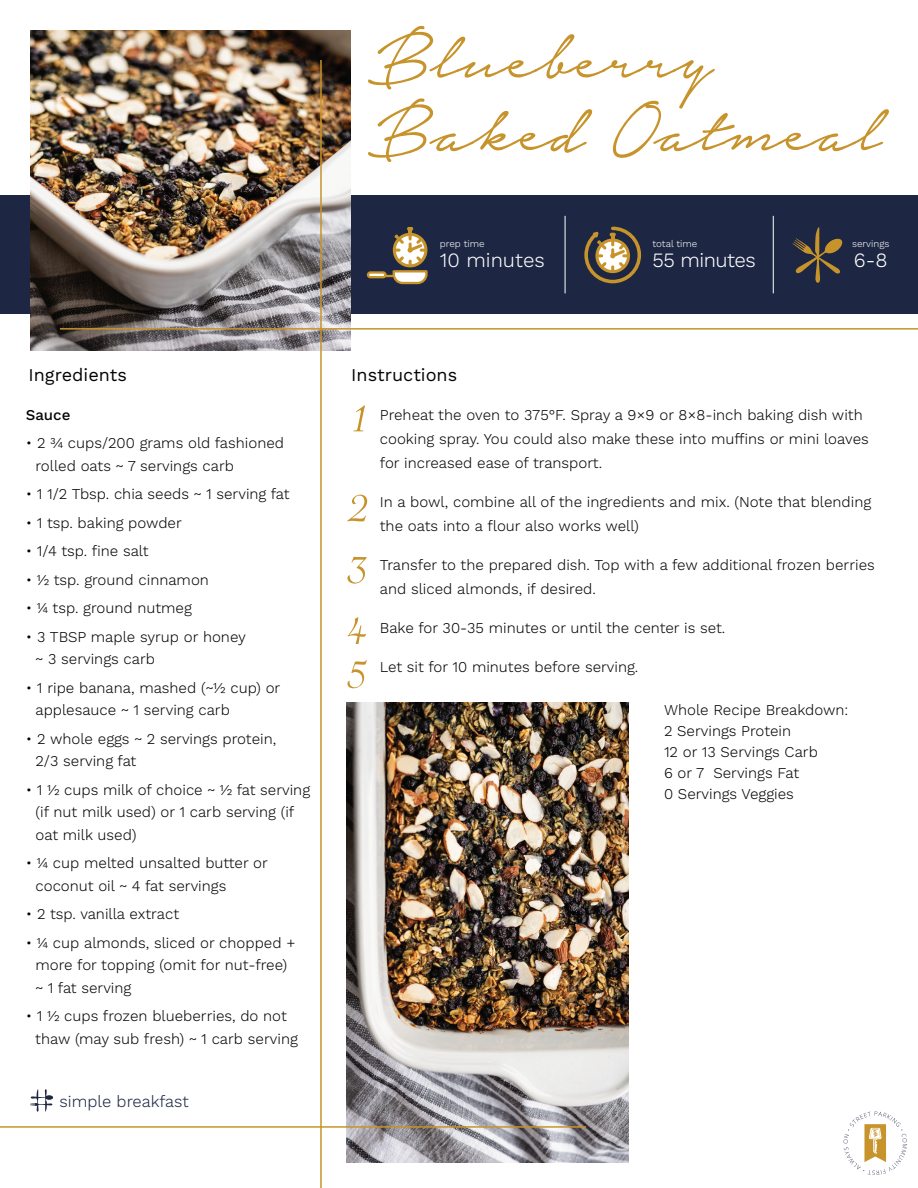
<style>
.page{position:relative;width:918px;height:1188px;background:#fff}
.page>*{position:absolute;margin:0;border:0;box-sizing:border-box;transform-origin:0 0}
.t1{font:93.9px/72.6px "Notera";color:#c7932b}
.t2{font:65.7px/89.8px "Savoye Let Plain";color:#c7932b}
.t3{font:300 20.25px "Work Sans";letter-spacing:-.015em;color:#fff}
.t4{font:18px "Work Sans";color:#040503}
.t5{font:300 16.35px "Work Sans";color:#1d2743}
.t6{font:300 15px/22.5px "Work Sans";color:#040503}
.t7{font:500 15px "Work Sans";color:#040503}
.t8{font:300 9.75px "Work Sans";color:#fff}
</style>
<div class="page">
<svg style="left:843px;top:1111px;width:64px;height:64px"></svg>
<div style="left:0;top:195px;width:918px;height:119px;background:#1d2743"></div>
<svg style="left:384px;top:227px;width:44px;height:58px"></svg>
<div style="left:368px;top:272px;width:17px;height:5px;background:#fff;border-radius:2px"></div>
<div style="left:367px;top:271px;width:20px;height:7px;border:2px solid #c7932b;border-radius:2px"></div>
<svg style="left:792px;top:227px;width:51px;height:56px"></svg>
<svg style="left:584px;top:226px;width:58px;height:58px"></svg>
<hr style="left:565px;top:216px;width:1px;height:77px;background:#fff">
<hr style="left:773px;top:216px;width:1px;height:77px;background:#fff">
<img style="left:346px;top:703px;width:283px;height:460px">
<img style="left:30px;top:30px;width:321px;height:321px">
<hr style="left:320px;top:60px;width:2px;height:1128px;background:#c7932b">
<hr style="left:60px;top:328px;width:858px;height:2px;background:#c7932b">
<hr style="left:0;top:1126px;width:586px;height:2px;background:#c7932b">
<svg style="left:30px;top:1089px;width:23px;height:23px"></svg>
<h1 class="t1" style="left:368px;top:24px;width:515px">Blueberry<br>Baked Oatmeal</h1>
<p class="t8" style="left:652px;top:238px;width:46px">total time</p>
<p class="t8" style="left:440px;top:238px;width:46px">prep time</p>
<h3 class="t3" style="left:440px;top:248px;width:106px">10 minutes</h3>
<h3 class="t3" style="left:653px;top:248px;width:105px">55 minutes</h3>
<p class="t8" style="left:852px;top:238px;width:39px">servings</p>
<h3 class="t3" style="left:854px;top:248px;width:35px">6-8</h3>
<p class="t4" style="left:28px;top:365px;width:100px">Ingredients</p>
<p class="t4" style="left:351px;top:365px;width:107px">Instructions</p>
<h2 class="t2" style="left:351px;top:367px;width:21px">1<br>2</h2>
<h2 class="t2" style="left:349px;top:533px;width:22px;line-height:60.9px">3<br>4</h2>
<h2 class="t2" style="left:350px;top:623px;width:20px">5</h2>
<p class="t6" style="left:380px;top:403px;width:490px;line-height:24px">Preheat the oven to 375°F. Spray a 9×9 or 8×8-inch baking dish with cooking spray. You could also make these into muffins or mini loaves for increased ease of transport.</p>
<p class="t6" style="left:380px;top:490px;width:493px;line-height:24px">In a bowl, combine all of the ingredients and mix. (Note that blending the oats into a flour also works well)</p>
<p class="t6" style="left:380px;top:553px;width:496px;line-height:24px">Transfer to the prepared dish. Top with a few additional frozen berries and sliced almonds, if desired.</p>
<p class="t6" style="left:380px;top:617px;width:347px">Bake for 30-35 minutes or until the center is set.</p>
<p class="t6" style="left:380px;top:656px;width:260px">Let sit for 10 minutes before serving.</p>
<p class="t7" style="left:26px;top:406px;width:46px">Sauce</p>
<p class="t6" style="left:36px;top:433px;width:250px;text-indent:-10px">• 2 ¾ cups/200 grams old fashioned rolled oats ~ 7 servings carb</p>
<p class="t6" style="left:26px;top:484px;width:265px">• 1 1/2 Tbsp. chia seeds ~ 1 serving fat</p>
<p class="t6" style="left:26px;top:512px;width:157px">• 1 tsp. baking powder</p>
<p class="t6" style="left:26px;top:541px;width:124px">• 1/4 tsp. fine salt</p>
<p class="t6" style="left:26px;top:569px;width:185px">• ½ tsp. ground cinnamon</p>
<p class="t6" style="left:26px;top:598px;width:167px">• ¼ tsp. ground nutmeg</p>
<p class="t6" style="left:36px;top:626px;width:212px;text-indent:-10px">• 3 TBSP maple syrup or honey ~ 3 servings carb</p>
<p class="t6" style="left:36px;top:677px;width:246px;text-indent:-10px">• 1 ripe banana, mashed (~½ cup) or applesauce ~ 1 serving carb</p>
<p class="t6" style="left:36px;top:728px;width:242px;text-indent:-10px">• 2 whole eggs ~ 2 servings protein,<br>2/3 serving fat</p>
<p class="t6" style="left:36px;top:779px;width:276px;text-indent:-10px">• 1 ½ cups milk of choice ~ ½ fat serving (if nut milk used) or 1 carb serving (if oat milk used)</p>
<p class="t6" style="left:36px;top:853px;width:234px;text-indent:-10px">• ¼ cup melted unsalted butter or coconut oil ~ 4 fat servings</p>
<p class="t6" style="left:26px;top:904px;width:155px">• 2 tsp. vanilla extract</p>
<p class="t6" style="left:36px;top:932px;width:261px;text-indent:-10px">• ¼ cup almonds, sliced or chopped + more for topping (omit for nut-free) ~ 1 fat serving</p>
<p class="t6" style="left:35px;top:1006px;width:264px;text-indent:-9px">• 1 ½ cups frozen blueberries, do not thaw (may sub fresh) ~ 1 carb serving</p>
<p class="t6" style="left:664px;top:700px;width:186px;line-height:21px">Whole Recipe Breakdown:<br>2 Servings Protein<br>12 or 13 Servings Carb<br>6 or 7 Servings Fat<br>0 Servings Veggies</p>
<p class="t5" style="left:60px;top:1091px;width:131px">simple breakfast</p>
</div>
